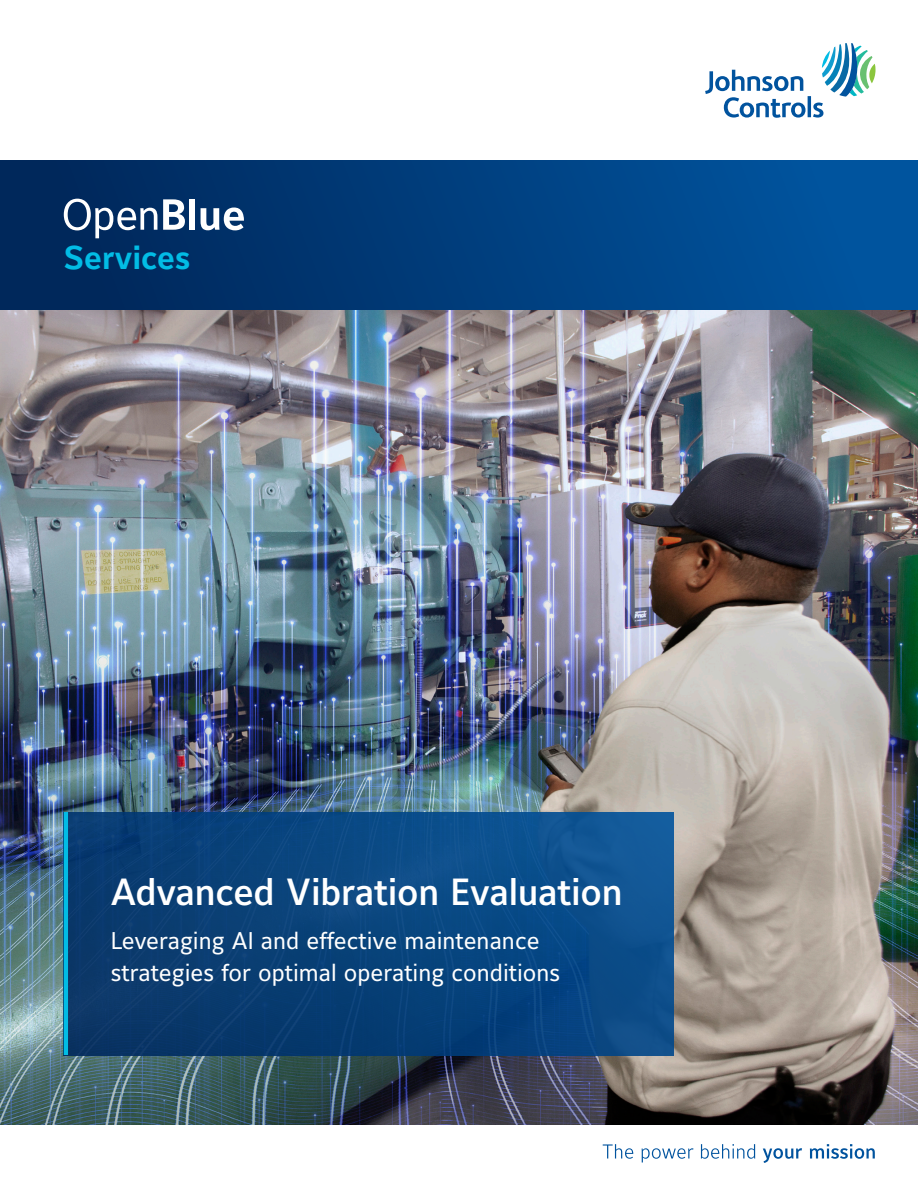
<style>
.page{position:relative;width:918px;height:1188px;background:#fff}
.page>*{position:absolute;margin:0;border:0;box-sizing:border-box;transform-origin:0 0}
.t1{font:500 37.5px "Maurea Jci Lf ML";letter-spacing:-.005em;color:#fff}
.t2{font:700 32.55px "Maurea Jci Tf ML";color:#02bce5}
.t3{font:24px/31.5px "Maurea Jci Lf ML";color:#fff}
</style>
<div class="page">
<img style="left:0;top:309px;width:918px;height:815px">
<svg style="left:705px;top:43px;width:171px;height:75px"></svg>
<div style="left:0;top:160px;width:918px;height:149px;background:linear-gradient(to right,#002456,#0057a3)"></div>
<svg style="left:603px;top:1144px;width:272px;height:19px"></svg>
<svg style="left:68px;top:812px;width:606px;height:243px;background:#0a447c"></svg>
<hr style="left:64px;top:812px;width:4px;height:243px;background:#02bce5">
<svg style="left:64px;top:199px;width:93px;height:39px"></svg>
<svg style="left:163px;top:199px;width:22px;height:31px"></svg>
<div style="left:189px;top:199px;width:6px;height:31px;background:#fff"></div>
<svg style="left:201px;top:208px;width:43px;height:22px"></svg>
<h2 class="t2" style="left:64px;top:238px;width:128px">Services</h2>
<h1 class="t1" style="left:111px;top:869px;width:513px">Advanced Vibration Evaluation</h1>
<p class="t3" style="left:111px;top:925px;width:451px">Leveraging AI and effective maintenance strategies for optimal operating conditions</p>
</div>
